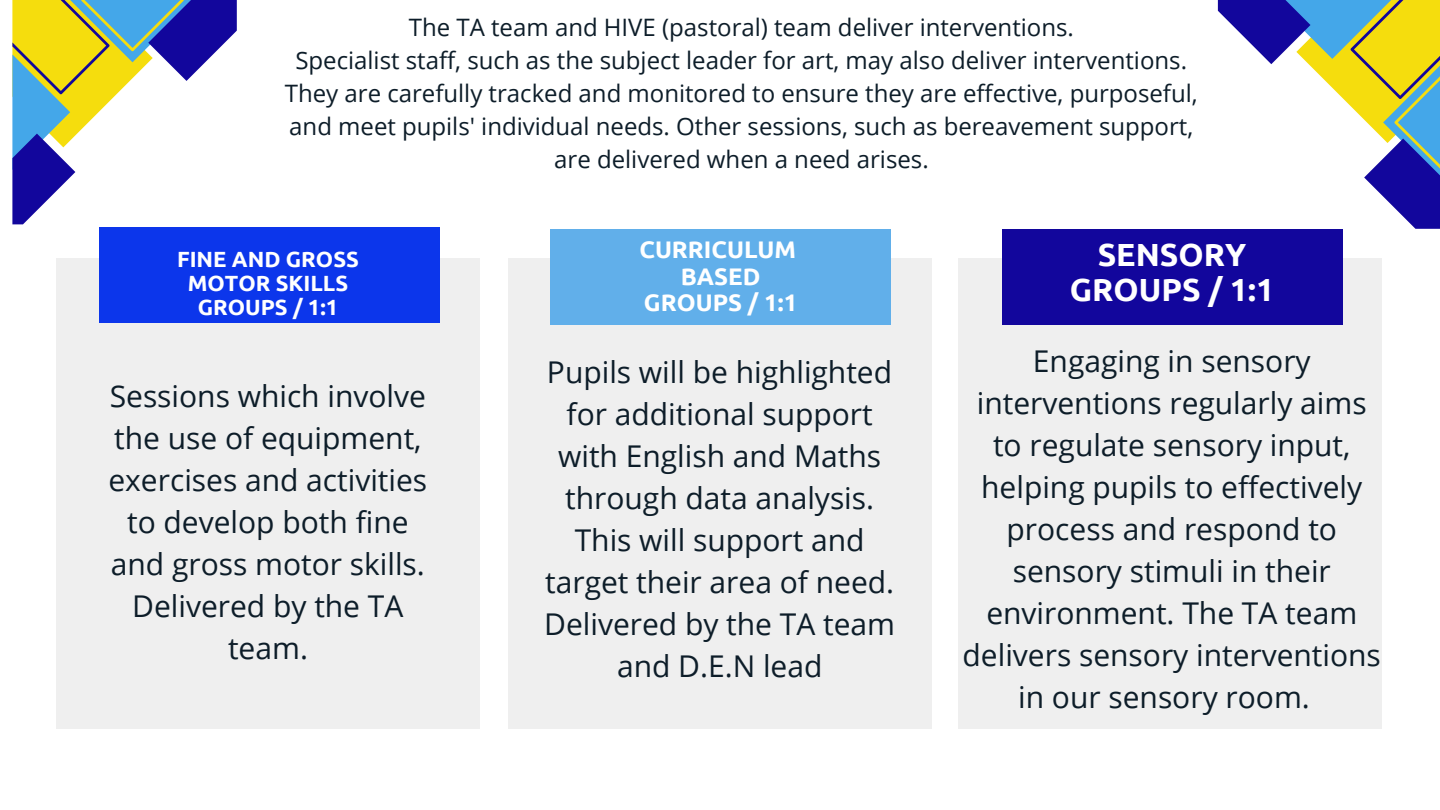
<style>
.page{position:relative;width:1440px;height:810px;background:#fff}
.page>*{position:absolute;margin:0;border:0;box-sizing:border-box;transform-origin:0 0}
.t1{font:700 32px/34.5px "Ubuntu";color:#fff;text-align:center}
.t2{font:30px/42px "Open Sans";color:#0d1d29;text-align:center}
.t3{font:24px/33px "Open Sans";color:#0d1d29;text-align:center}
.t4{font:700 24px/26.2px "Ubuntu";color:#fff;text-align:center}
.t5{font:700 22px/24px "Ubuntu";color:#fff;text-align:center}
</style>
<div class="page">
<div style="left:56px;top:259px;width:424px;height:470px;background:#efefef"></div>
<div style="left:99px;top:227px;width:341px;height:96px;background:#0c36eb"></div>
<div style="left:508px;top:259px;width:424px;height:470px;background:#efefef"></div>
<div style="left:550px;top:229px;width:340px;height:96px;background:#61afea"></div>
<div style="left:958px;top:259px;width:424px;height:470px;background:#efefef"></div>
<div style="left:1002px;top:229px;width:340px;height:96px;background:#12069c"></div>
<svg style="left:1218px;top:0;width:222px;height:229px"></svg>
<svg style="left:13px;top:0;width:224px;height:224px"></svg>
<h1 class="t3" style="left:409px;top:10px;width:667px">The TA team and HIVE (pastoral) team deliver interventions.</h1>
<h3 class="t3" style="left:295px;top:43px;width:893px">Specialist staff, such as the subject leader for art, may also deliver interventions.</h3>
<h2 class="t3" style="left:285px;top:76px;width:914px">They are carefully tracked and monitored to ensure they are effective, purposeful, and meet pupils' individual needs. Other sessions, such as bereavement support, are delivered when a need arises.</h2>
<p class="t5" style="left:177px;top:247px;width:183px">FINE AND GROSS<br>MOTOR SKILLS<br>GROUPS / 1:1</p>
<p class="t4" style="left:639px;top:236px;width:159px">CURRICULUM<br>BASED<br>GROUPS / 1:1</p>
<p class="t1" style="left:1070px;top:237px;width:206px">SENSORY<br>GROUPS / 1:1</p>
<p class="t2" style="left:108px;top:375px;width:320px">Sessions which involve the use of equipment, exercises and activities to develop both fine and gross motor skills.<br>Delivered by the TA team.</p>
<p class="t2" style="left:544px;top:350px;width:352px">Pupils will be highlighted for additional support with English and Maths through data analysis.<br>This will support and target their area of need.<br>Delivered by the TA team and D.E.N lead</p>
<h3 class="t2" style="left:963px;top:339px;width:420px">Engaging in sensory interventions regularly aims to regulate sensory input, helping pupils to effectively process and respond to sensory stimuli in their environment. The TA team delivers sensory interventions in our sensory room.</h3>
</div>
